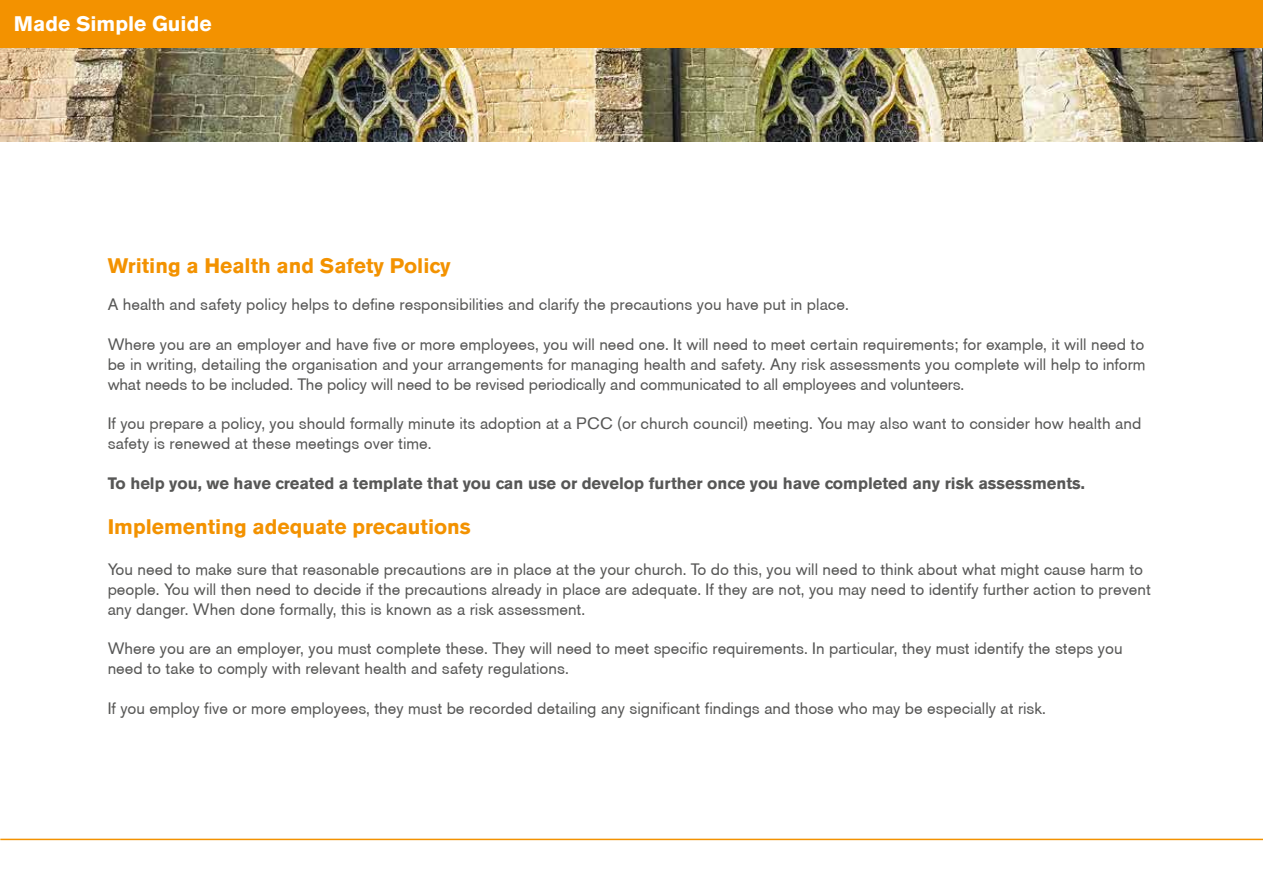
<style>
.page{position:relative;width:1263px;height:893px;background:#fff}
.page>*{position:absolute;margin:0;border:0;box-sizing:border-box;transform-origin:0 0}
.t1{font:700 21px "Berthold Akzidenz Grotesk BE";color:#f39200}
.t2{font:700 21px "Berthold Akzidenz Grotesk BE";color:#fff}
.t3{font:16.5px/19.8px "Berthold Akzidenz Grotesk BE";color:#575756}
.t4{font:700 16.5px "Berthold Akzidenz Grotesk BE";color:#575756}
</style>
<div class="page">
<img style="left:0;top:48px;width:1263px;height:93px">
<hr style="left:0;top:839px;width:1263px;height:1px;background:#f39200">
<div style="left:0;top:0;width:1263px;height:48px;background:#f39200"></div>
<p class="t2" style="left:14px;top:12px;width:199px">Made Simple Guide</p>
<p class="t1" style="left:108px;top:253px;width:344px">Writing a Health and Safety Policy</p>
<p class="t3" style="left:108px;top:295px;width:743px">A health and safety policy helps to define responsibilities and clarify the precautions you have put in place.</p>
<p class="t3" style="left:108px;top:334px;width:1039px;text-align:justify">Where you are an employer and have five or more employees, you will need one. It will need to meet certain requirements; for example, it will need to be in writing, detailing the organisation and your arrangements for managing health and safety. Any risk assessments you complete will help to inform what needs to be included. The policy will need to be revised periodically and communicated to all employees and volunteers.</p>
<p class="t3" style="left:108px;top:414px;width:1035px">If you prepare a policy, you should formally minute its adoption at a PCC (or church council) meeting. You may also want to consider how health and safety is renewed at these meetings over time.</p>
<p class="t4" style="left:108px;top:473px;width:979px">To help you, we have created a template that you can use or develop further once you have completed any risk assessments.</p>
<p class="t1" style="left:108px;top:514px;width:365px">Implementing adequate precautions</p>
<p class="t3" style="left:108px;top:559px;width:1045px">You need to make sure that reasonable precautions are in place at the your church. To do this, you will need to think about what might cause harm to people. You will then need to decide if the precautions already in place are adequate. If they are not, you may need to identify further action to prevent any danger. When done formally, this is known as a risk assessment.</p>
<p class="t3" style="left:108px;top:639px;width:1016px">Where you are an employer, you must complete these. They will need to meet specific requirements. In particular, they must identify the steps you need to take to comply with relevant health and safety regulations.</p>
<p class="t3" style="left:108px;top:698px;width:940px">If you employ five or more employees, they must be recorded detailing any significant findings and those who may be especially at risk.</p>
</div>
